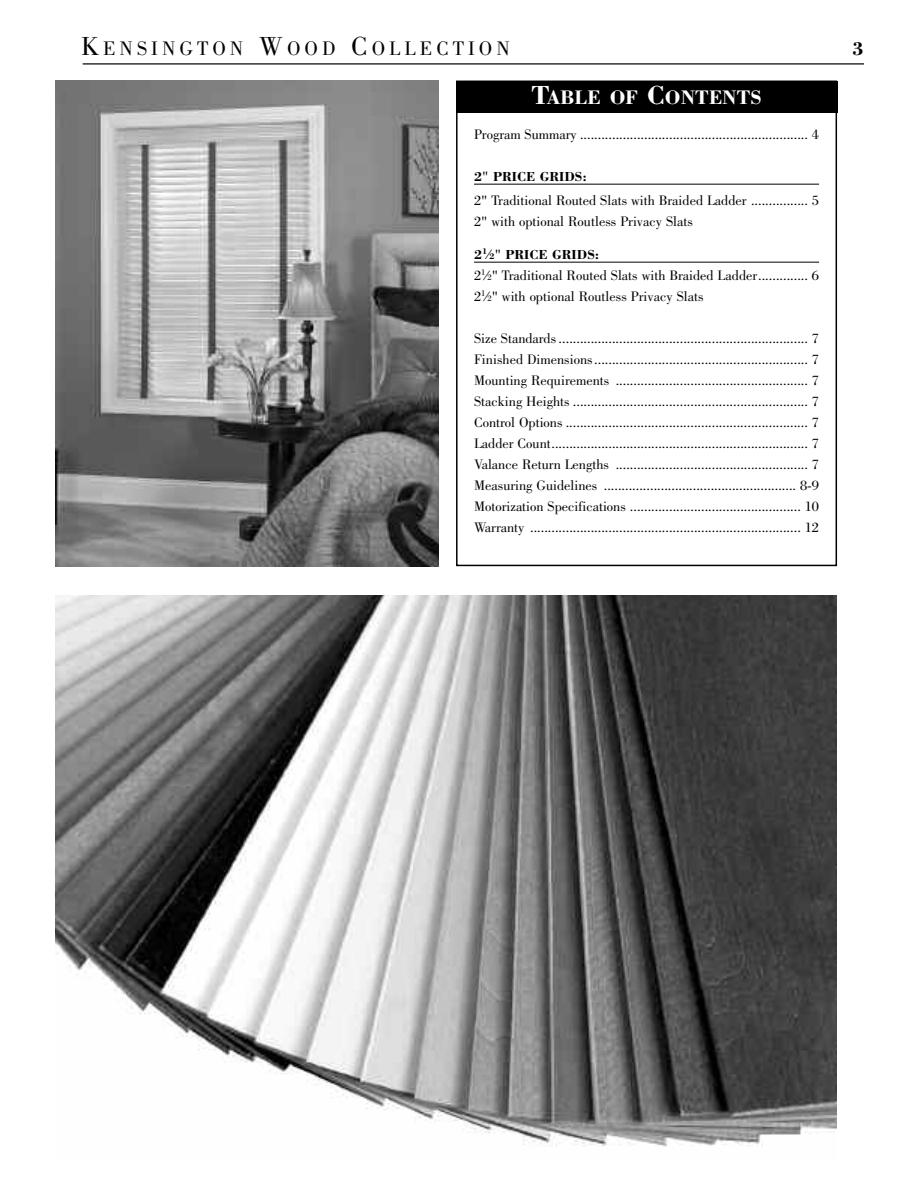
<style>
.page{position:relative;width:918px;height:1188px;background:#fff}
.page>*{position:absolute;margin:0;border:0;box-sizing:border-box;transform-origin:0 0}
.t1{font:20.25px "Bodoni";letter-spacing:.2em;color:#000}
.t2{font:700 20.25px "Bodoni";color:#fff}
.t3{font:700 19.5px "Bodoni";color:#000}
.t4{font:14.25px/21px "Bodoni";color:#000}
.t5{font:700 13.5px "Bodoni";color:#000}
.s1{font-size:27px}
.s2{font-weight:400;font-size:14.25px}
.s3{font-size:14.25px}
.s4{font-size:8.55px}
</style>
<div class="page">
<hr style="left:83px;top:63px;width:781px;height:2px;background:#000">
<div style="left:456px;top:81px;width:381px;height:485px;border:2px solid #000"></div>
<div style="left:456px;top:81px;width:381px;height:32px;background:#000"></div>
<hr style="left:474px;top:184px;width:345px;height:1px;background:#000">
<hr style="left:474px;top:262px;width:345px;height:1px;background:#000">
<img style="left:56px;top:595px;width:781px;height:552px">
<img style="left:55px;top:81px;width:384px;height:485px">
<h1 class="t1" style="left:81px;top:41px;width:430px"><span class="s1">K</span>ENSINGTON <span class="s1">W</span>OOD <span class="s1">C</span>OLLECTION</h1>
<h2 class="t3" style="left:852px;top:37px;width:13px">3</h2>
<h1 class="t2" style="left:531px;top:85px;width:232px"><span class="s1">T</span>ABLE OF <span class="s1">C</span>ONTENTS</h1>
<p class="t4" style="left:474px;top:125px;width:347px">Program Summary ................................................................ 4</p>
<p class="t5" style="left:474px;top:168px;width:114px">2<span class="s2">"</span> PRICE GRIDS:</p>
<p class="t4" style="left:474px;top:191px;width:347px">2" Traditional Routed Slats with Braided Ladder ................ 5<br>2" with optional Routless Privacy Slats</p>
<p class="t5" style="left:474px;top:246px;width:127px">2<sup>1</sup><span class="s3">⁄</span><span class="s4">2</span><span class="s2">"</span> PRICE GRIDS:</p>
<p class="t4" style="left:474px;top:266px;width:347px">2<sup>1</sup>⁄<span class="s4">2</span>" Traditional Routed Slats with Braided Ladder.............. 6<br>2<sup>1</sup>⁄<span class="s4">2</span>" with optional Routless Privacy Slats</p>
<p class="t4" style="left:474px;top:329px;width:347px;text-align:justify">Size Standards ...................................................................... 7<br>Finished Dimensions............................................................ 7<br>Mounting Requirements ...................................................... 7<br>Stacking Heights .................................................................. 7<br>Control Options .................................................................... 7<br>Ladder Count........................................................................ 7<br>Valance Return Lengths ...................................................... 7<br>Measuring Guidelines ...................................................... 8-9<br>Motorization Specifications ................................................ 10<br>Warranty ............................................................................ 12</p>
</div>
